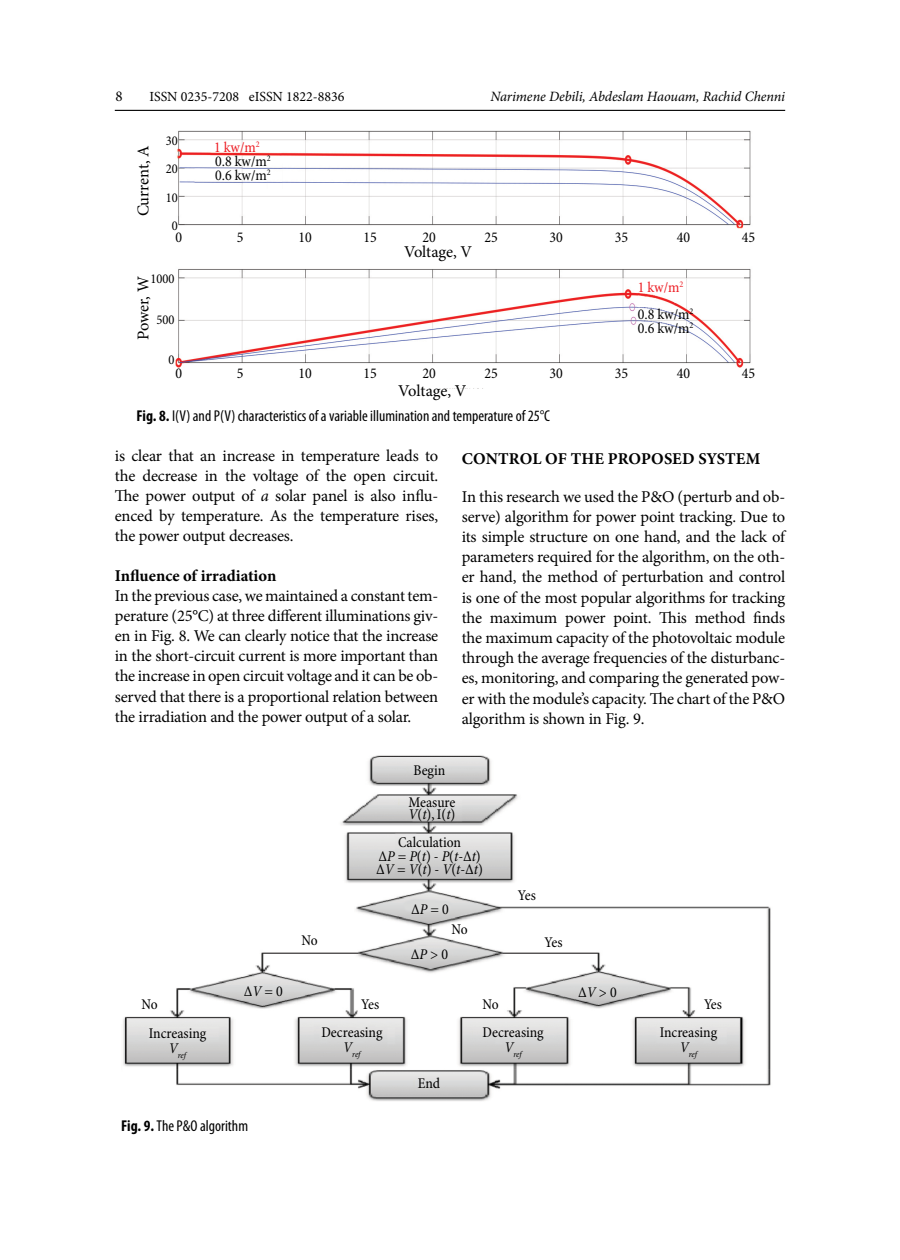
<style>
.page{position:relative;width:900px;height:1260px;background:#fff}
.page>*{position:absolute;margin:0;border:0;box-sizing:border-box;transform-origin:0 0}
.t1{font:16.5px/20.2px "Minion Pro";letter-spacing:-.015em;color:#000;text-align:justify}
.t2{font:700 16.5px "Minion Pro";color:#000}
.t3{font:condensed 15.75px "Myriad Pro";color:#000}
.t4{font:condensed 15px/13.5px "Minion Pro";color:#000}
.t5{font:condensed 15px "Minion Pro";color:#ed1d24}
.t6{font:15px "Minion Pro";color:#000}
.t7{font:italic 14.25px "Minion Pro";letter-spacing:-.01em;color:#000}
.t8{font:13.95px "Minion Pro";color:#000}
.t9{font:condensed 13.5px/28.5px "Minion Pro";color:#000;text-align:center}
.t10{font:italic condensed 8.7px "Minion Pro";letter-spacing:-.01em;color:#000}
.s1{font-weight:700}
.s2{font-style:italic}
</style>
<div class="page">
<hr style="left:115px;top:110px;width:670px;height:1px;background:#000">
<img style="left:175px;top:130px;width:576px;height:259px">
<img style="left:123px;top:755px;width:648px;height:346px">
<p class="t6" style="left:115px;top:86px;width:9px">8</p>
<p class="t8" style="left:149px;top:87px;width:197px">ISSN 0235-7208 eISSN 1822-8836</p>
<p class="t7" style="left:490px;top:87px;width:296px">Narimene Debili, Abdeslam Haouam, Rachid Chenni</p>
<p class="t9" style="left:166px;top:127px;width:13px">30<br>20<br>10<br>0</p>
<p class="t5" style="left:214px;top:138px;width:47px">1 kw/m<sup>2</sup></p>
<p class="t1" style="left:133px;top:216px;width:73px;rotate:-90deg">Current, A</p>
<p class="t4" style="left:215px;top:155px;width:57px">0.8 kw/m<sup>2<br></sup>0.6 kw/m<sup>2</sup></p>
<p class="t4" style="left:176px;top:231px;width:8px">0</p>
<p class="t4" style="left:237px;top:231px;width:8px">5</p>
<p class="t4" style="left:298px;top:231px;width:15px">10</p>
<p class="t4" style="left:364px;top:231px;width:15px">15</p>
<p class="t4" style="left:423px;top:231px;width:15px">20</p>
<p class="t4" style="left:485px;top:231px;width:15px">25</p>
<p class="t4" style="left:550px;top:231px;width:15px">30</p>
<p class="t4" style="left:615px;top:231px;width:15px">35</p>
<p class="t4" style="left:677px;top:231px;width:15px">40</p>
<p class="t4" style="left:742px;top:231px;width:15px">45</p>
<p class="t9" style="left:150px;top:265px;width:25px">1000</p>
<p class="t9" style="left:156px;top:306px;width:19px">500</p>
<p class="t9" style="left:168px;top:346px;width:7px">0</p>
<p class="t1" style="left:133px;top:340px;width:65px;rotate:-90deg">Power, W</p>
<p class="t1" style="left:404px;top:242px;width:70px">Voltage, V</p>
<p class="t5" style="left:638px;top:278px;width:47px">1 kw/m<sup>2</sup></p>
<p class="t4" style="left:638px;top:308px;width:57px">0.8 kw/m<sup>2<br></sup>0.6 kw/m<sup>2</sup></p>
<p class="t4" style="left:176px;top:367px;width:8px">0</p>
<p class="t4" style="left:237px;top:367px;width:8px">5</p>
<p class="t4" style="left:298px;top:367px;width:15px">10</p>
<p class="t4" style="left:364px;top:367px;width:15px">15</p>
<p class="t4" style="left:423px;top:367px;width:15px">20</p>
<p class="t4" style="left:485px;top:367px;width:15px">25</p>
<p class="t4" style="left:550px;top:367px;width:15px">30</p>
<p class="t4" style="left:615px;top:367px;width:15px">35</p>
<p class="t4" style="left:677px;top:367px;width:15px">40</p>
<p class="t4" style="left:742px;top:367px;width:15px">45</p>
<p class="t1" style="left:398px;top:380px;width:70px">Voltage, V</p>
<p class="t3" style="left:137px;top:406px;width:415px"><span class="s1">Fig. 8.</span> I(V) and P(V) characteristics of a variable illumination and temperature of 25°C</p>
<p class="t1" style="left:115px;top:445px;width:325px">is clear that an increase in temperature leads to the decrease in the voltage of the open circuit.<br>The power output of <span class="s2">a</span> solar panel is also influ&shy;enced by temperature. As the temperature rises, the power output decreases.</p>
<p class="t2" style="left:115px;top:564px;width:163px">Influence of irradiation</p>
<p class="t1" style="left:115px;top:585px;width:325px">In the previous case, we maintained a constant tem&shy;perature (25°C) at three different illuminations giv&shy;en in Fig. 8. We can clearly notice that the increase in the short-circuit current is more important than the increase in open circuit voltage and it can be ob&shy;served that there is a proportional relation between the irradiation and the power output of a solar.</p>
<p class="t2" style="left:462px;top:447px;width:300px">CONTROL OF THE PROPOSED SYSTEM</p>
<p class="t1" style="left:462px;top:486px;width:325px">In this research we used the P&amp;O (perturb and ob&shy;serve) algorithm for power point tracking. Due to its simple structure on one hand, and the lack of parameters required for the algorithm, on the oth&shy;er hand, the method of perturbation and control is one of the most popular algorithms for tracking the maximum power point. This method finds the maximum capacity of the photovoltaic module through the average frequencies of the disturbanc&shy;es, monitoring, and comparing the generated pow&shy;er with the module’s capacity. The chart of the P&amp;O algorithm is shown in Fig. 9.</p>
<p class="t4" style="left:302px;top:935px;width:18px">No</p>
<p class="t4" style="left:409px;top:755px;width:48px;line-height:32px;text-align:center">Begin<br>Measure</p>
<p class="t4" style="left:398px;top:801px;width:65px;line-height:28.2px;text-align:center"><span class="s2">V</span>(<span class="s2">t</span>), I(<span class="s2">t</span>)<br>Calculation</p>
<p class="t4" style="left:376px;top:850px;width:108px">∆<span class="s2">P</span> = <span class="s2">P</span>(<span class="s2">t</span>) - <span class="s2">P</span>(<span class="s2">t</span>-∆<span class="s2">t</span>) ∆<span class="s2">V</span> = <span class="s2">V</span>(<span class="s2">t</span>) - <span class="s2">V</span>(<span class="s2">t</span>-∆<span class="s2">t</span>)</p>
<p class="t4" style="left:411px;top:903px;width:39px">∆<span class="s2">P</span> = 0</p>
<p class="t4" style="left:411px;top:948px;width:39px">∆<span class="s2">P</span> &gt; 0</p>
<p class="t4" style="left:451px;top:923px;width:18px">No</p>
<p class="t4" style="left:518px;top:889px;width:20px">Yes</p>
<p class="t4" style="left:545px;top:936px;width:20px">Yes</p>
<p class="t4" style="left:142px;top:998px;width:18px">No</p>
<p class="t4" style="left:149px;top:1027px;width:59px">Increasing</p>
<p class="t10" style="left:169px;top:1050px;width:19px"><sup>V</sup>ref</p>
<p class="t4" style="left:244px;top:985px;width:41px">∆<span class="s2">V</span> = 0</p>
<p class="t4" style="left:578px;top:986px;width:40px">∆<span class="s2">V</span> &gt; 0</p>
<p class="t4" style="left:361px;top:998px;width:20px">Yes</p>
<p class="t4" style="left:704px;top:998px;width:20px">Yes</p>
<p class="t4" style="left:482px;top:998px;width:18px">No</p>
<p class="t4" style="left:321px;top:1026px;width:63px">Decreasing</p>
<p class="t10" style="left:343px;top:1049px;width:19px"><sup>V</sup>ref</p>
<p class="t4" style="left:418px;top:1078px;width:24px">End</p>
<p class="t4" style="left:483px;top:1026px;width:63px">Decreasing</p>
<p class="t10" style="left:504px;top:1049px;width:19px"><sup>V</sup>ref</p>
<p class="t4" style="left:660px;top:1026px;width:59px">Increasing</p>
<p class="t10" style="left:680px;top:1049px;width:19px"><sup>V</sup>ref</p>
<p class="t3" style="left:121px;top:1116px;width:128px"><span class="s1">Fig. 9.</span> The P&amp;O algorithm</p>
</div>
